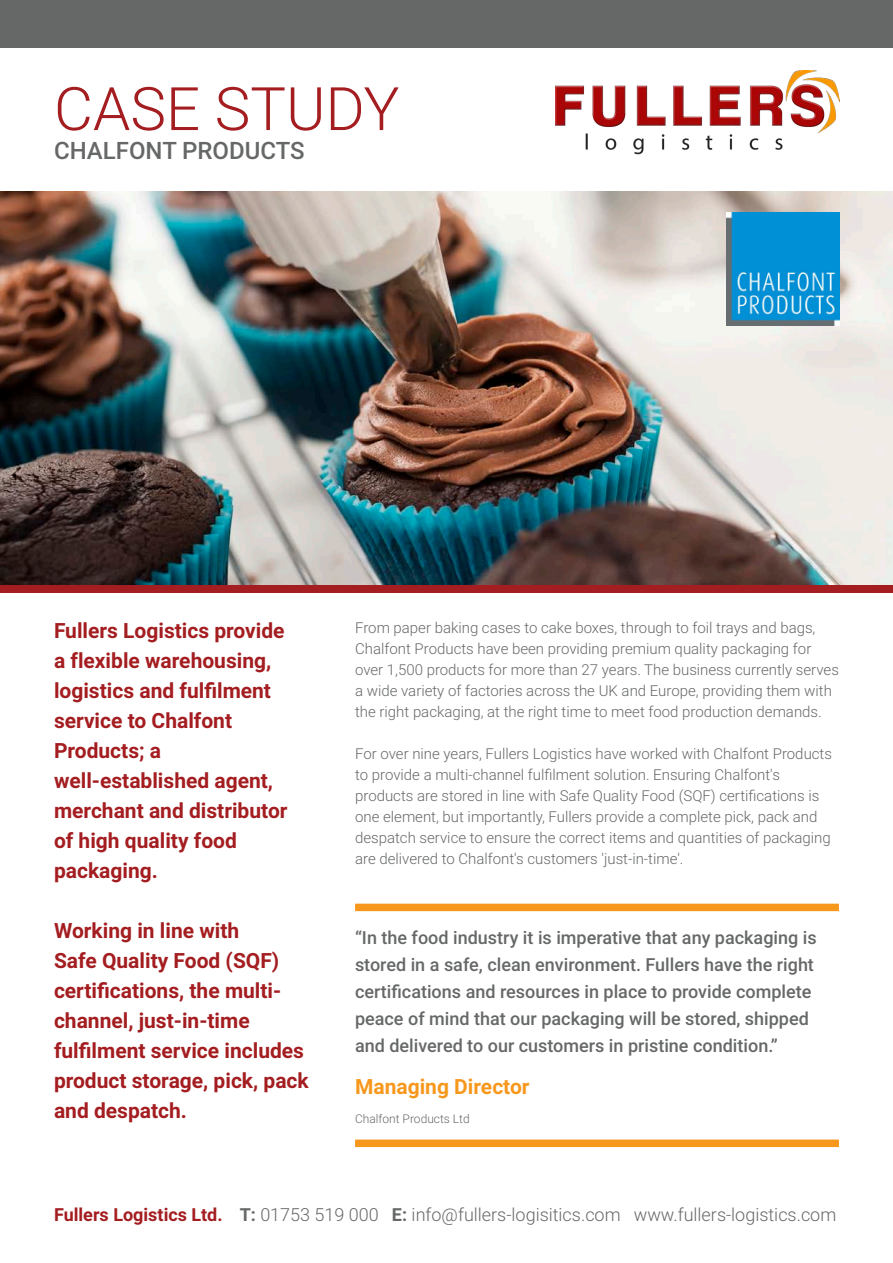
<style>
.page{position:relative;width:893px;height:1263px;background:#fff}
.page>*{position:absolute;margin:0;border:0;box-sizing:border-box;transform-origin:0 0}
.t1{font:300 60px "Roboto";color:#a41d20}
.t2{font:500 24px "Roboto";color:#666868}
.Body_Copy_8pt{font:700 21px/30px "Roboto";color:#a41d20}
.Intro_Copy{font:700 21px "Roboto";color:#f7981d}
.Intro_Copy-2{font:500 18px/27px "Roboto";color:#666868}
.Intro_Copy-3{font:300 18px "Roboto";color:#666868}
.Intro_Copy-4{font:300 15px/21px "Roboto";color:#666868}
.Intro_Copy-5{font:300 12px "Roboto";color:#666868}
.s1{font-weight:700;color:#a41d20}
.s2{font-weight:700}
</style>
<div class="page">
<img style="left:0;top:191px;width:893px;height:395px">
<img style="left:556px;top:71px;width:283px;height:84px">
<div style="left:0;top:0;width:893px;height:47px;background:#666868"></div>
<div style="left:0;top:586px;width:893px;height:7px;background:#a41d20"></div>
<div style="left:355px;top:904px;width:484px;height:7px;background:#f7981d"></div>
<div style="left:355px;top:1139px;width:484px;height:8px;background:#f7981d"></div>
<img style="left:726px;top:213px;width:113px;height:112px">
<p class="t1" style="left:54px;top:67px;width:347px">CASE STUDY</p>
<p class="t2" style="left:54px;top:133px;width:252px">CHALFONT PRODUCTS</p>
<p class="Body_Copy_8pt" style="left:54px;top:614px;width:235px">Fullers Logistics provide a flexible warehousing, logistics and fulfilment service to Chalfont<br>Products; a well-established agent, merchant and distributor of high quality food packaging.</p>
<p class="Body_Copy_8pt" style="left:54px;top:914px;width:256px">Working in line with<br>Safe Quality Food (SQF) certifications, the multi&shy;channel, just-in-time fulfilment service includes product storage, pick, pack and despatch.</p>
<p class="Intro_Copy-4" style="left:355px;top:617px;width:485px">From paper baking cases to cake boxes, through to foil trays and bags, Chalfont Products have been providing premium quality packaging for over 1,500 products for more than 27 years. The business currently serves a wide variety of factories across the UK and Europe, providing them with the right packaging, at the right time to meet food production demands.</p>
<p class="Intro_Copy-4" style="left:355px;top:743px;width:478px">For over nine years, Fullers Logistics have worked with Chalfont Products to provide a multi-channel fulfilment solution. Ensuring Chalfont's products are stored in line with Safe Quality Food (SQF) certifications is one element, but importantly, Fullers provide a complete pick, pack and despatch service to ensure the correct items and quantities of packaging are delivered to Chalfont's customers 'just-in-time'.</p>
<p class="Intro_Copy-2" style="left:355px;top:924px;width:463px">“In the food industry it is imperative that any packaging is stored in a safe, clean environment. Fullers have the right certifications and resources in place to provide complete peace of mind that our packaging will be stored, shipped and delivered to our customers in pristine condition.”</p>
<p class="Intro_Copy" style="left:355px;top:1071px;width:176px">Managing Director</p>
<p class="Intro_Copy-5" style="left:355px;top:1110px;width:116px">Chalfont Products Ltd</p>
<p class="Intro_Copy-3" style="left:54px;top:1202px;width:784px"><span class="s1">Fullers Logistics Ltd.</span> <span class="s2">T:</span> 01753 519 000 <span class="s2">E:</span> info@fullers-logisitics.com www.fullers-logistics.com</p>
</div>
